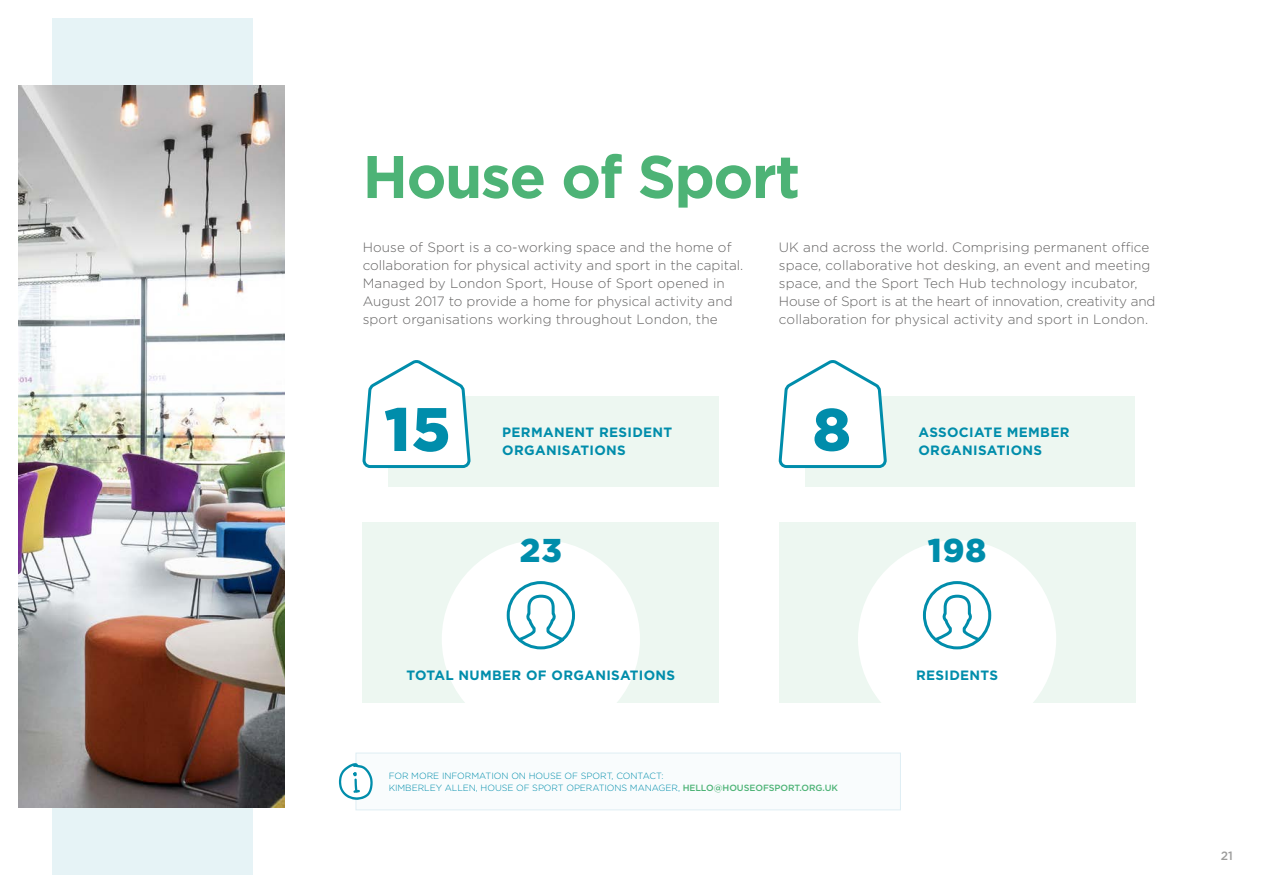
<style>
.page{position:relative;width:1263px;height:893px;background:#fff}
.page>*{position:absolute;margin:0;border:0;box-sizing:border-box;transform-origin:0 0}
.t1{font:700 60px "Gotham";letter-spacing:-.025em;color:#4db376}
.t2{font:900 33px "Gotham";color:#008dab}
.t3{font:300 13.5px/18px "Gotham";letter-spacing:.01em;color:#646363}
.t4{font:700 13.5px/18px "Gotham";letter-spacing:.025em;color:#008dab}
.t5{font:500 12px "Gotham";color:#9d9d9c}
.t6{font:300 9px/12px "Gotham";letter-spacing:-.005em;color:#008dab}
.s1{font-weight:500;color:#4db376}
</style>
<div class="page">
<div style="left:52px;top:18px;width:201px;height:857px;background:#e6f3f6"></div>
<div style="left:779px;top:522px;width:356px;height:180px;background:#edf7f1"></div>
<div style="left:363px;top:522px;width:356px;height:180px;background:#edf7f1"></div>
<div style="left:442px;top:540px;width:198px;height:198px;background:#fff;border-radius:50%"></div>
<div style="left:858px;top:540px;width:198px;height:198px;background:#fff;border-radius:50%"></div>
<div style="left:389px;top:396px;width:330px;height:90px;background:#edf7f1"></div>
<div style="left:805px;top:396px;width:330px;height:90px;background:#edf7f1"></div>
<svg style="left:778px;top:360px;width:109px;height:109px"></svg>
<img style="left:18px;top:85px;width:267px;height:723px">
<svg style="left:362px;top:360px;width:109px;height:110px"></svg>
<svg style="left:506px;top:581px;width:69px;height:69px"></svg>
<svg style="left:922px;top:581px;width:70px;height:69px"></svg>
<div style="left:356px;top:753px;width:545px;height:57px;background:#f9fcfd;border:1px solid #dfeef4"></div>
<svg style="left:339px;top:763px;width:34px;height:37px"></svg>
<h1 class="t1" style="left:362px;top:137px;width:439px">House of Sport</h1>
<p class="t3" style="left:363px;top:238px;width:382px">House of Sport is a co-working space and the home of collaboration for physical activity and sport in the capital.<br>Managed by London Sport, House of Sport opened in August 2017 to provide a home for physical activity and sport organisations working throughout London, the</p>
<p class="t3" style="left:779px;top:238px;width:378px">UK and across the world. Comprising permanent office space, collaborative hot desking, an event and meeting space, and the Sport Tech Hub technology incubator, House of Sport is at the heart of innovation, creativity and collaboration for physical activity and sport in London.</p>
<p class="t4" style="left:502px;top:424px;width:172px">PERMANENT RESIDENT<br>ORGANISATIONS</p>
<p class="t4" style="left:918px;top:424px;width:153px">ASSOCIATE MEMBER<br>ORGANISATIONS</p>
<h2 class="t2" style="left:520px;top:528px;width:43px">23</h2>
<h2 class="t2" style="left:928px;top:528px;width:60px">198</h2>
<p class="t4" style="left:406px;top:667px;width:270px">TOTAL NUMBER OF ORGANISATIONS</p>
<p class="t4" style="left:916px;top:667px;width:84px">RESIDENTS</p>
<p class="t6" style="left:389px;top:770px;width:451px">FOR MORE INFORMATION ON HOUSE OF SPORT, CONTACT:<br>KIMBERLEY ALLEN, HOUSE OF SPORT OPERATIONS MANAGER, <span class="s1">HELLO@HOUSEOFSPORT.ORG.UK</span></p>
<p class="t5" style="left:1221px;top:848px;width:14px">21</p>
</div>
